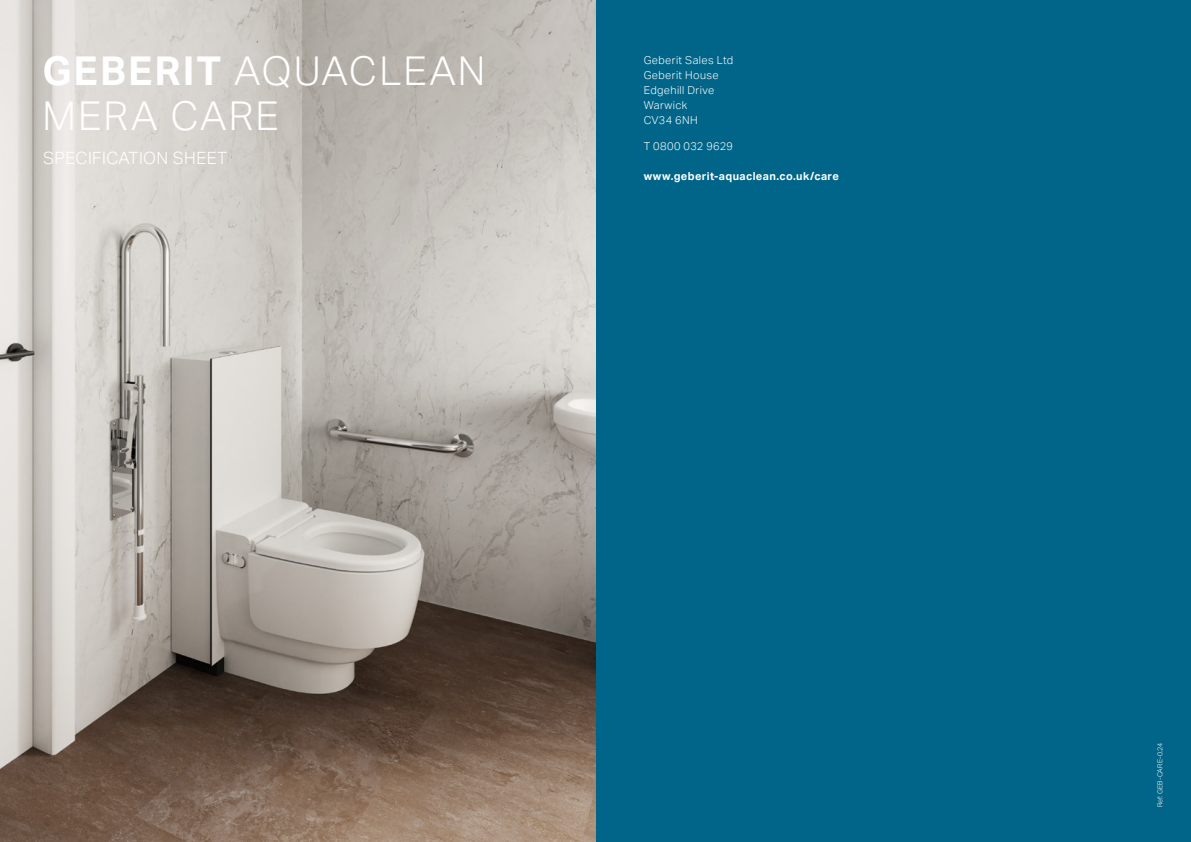
<style>
.page{position:relative;width:1191px;height:842px;background:#fff}
.page>*{position:absolute;margin:0;border:0;box-sizing:border-box;transform-origin:0 0}
.t1{font:300 40px/45px "Aktiv Grotesk Geberit";letter-spacing:.05em;color:#fff}
.t2{font:300 17px "Aktiv Grotesk Geberit";letter-spacing:.025em;color:#fff}
.t3{font:300 11px/15px "Aktiv Grotesk Geberit";letter-spacing:.035em;color:#fff}
.t4{font:700 11px "Aktiv Grotesk Geberit";letter-spacing:.035em;color:#fff}
.t5{font:300 7px "Aktiv Grotesk Geberit";color:#fff}
.s1{font-weight:700}
</style>
<div class="page">
<div style="left:595px;top:0;width:596px;height:842px;background:#006588"></div>
<img style="left:0;top:0;width:595px;height:842px">
<h1 class="t1" style="left:43px;top:48px;width:444px"><span class="s1">GEBERIT</span> AQUACLEAN<br>MERA CARE</h1>
<h2 class="t2" style="left:43px;top:149px;width:186px">SPECIFICATION SHEET</h2>
<p class="t3" style="left:643px;top:52px;width:91px">Geberit Sales Ltd<br>Geberit House<br>Edgehill Drive<br>Warwick<br>CV34 6NH</p>
<p class="t3" style="left:643px;top:139px;width:91px">T 0800 032 9629</p>
<p class="t4" style="left:643px;top:169px;width:197px">www.geberit-aquaclean.co.uk/care</p>
<p class="t5" style="left:1156px;top:807px;width:66px;rotate:-90deg">Ref: GEB-CARE-0.24</p>
</div>
